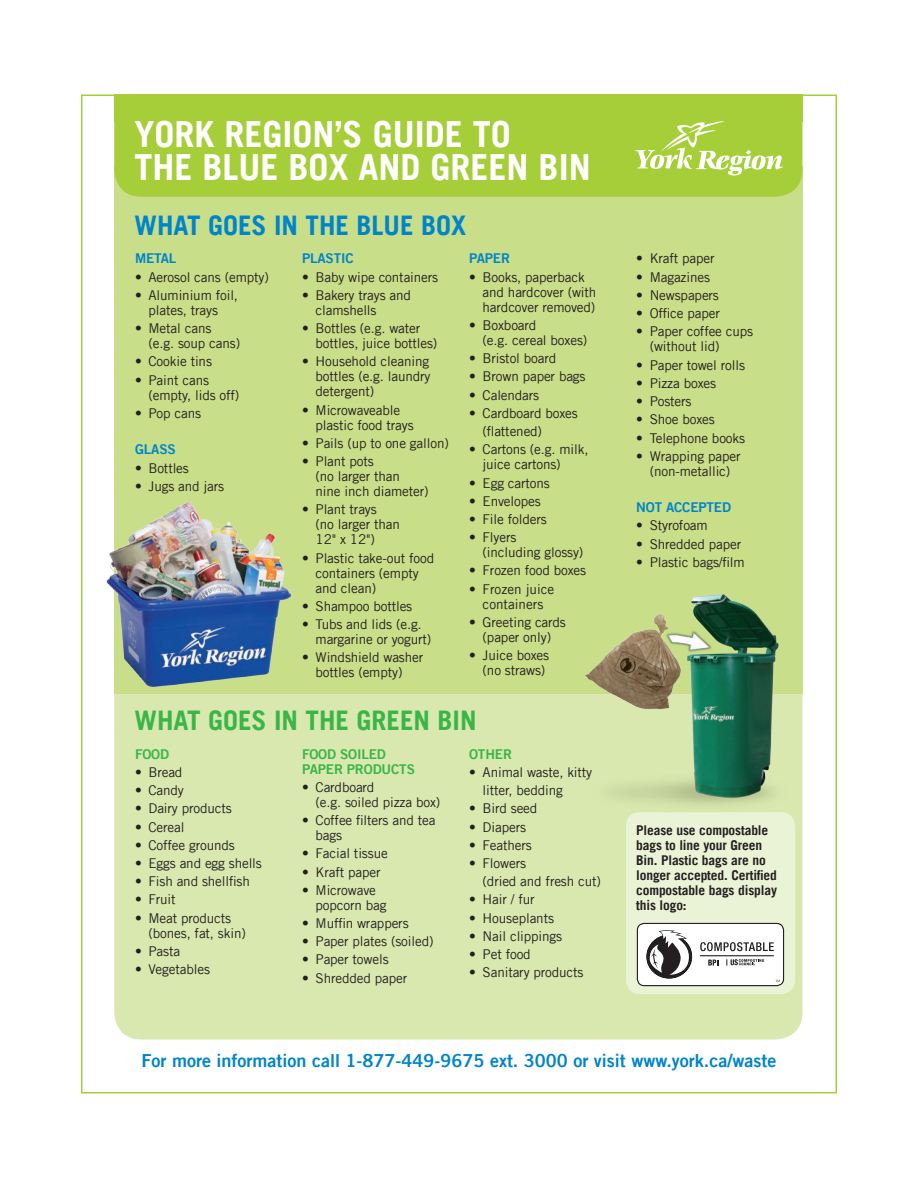
<style>
.page{position:relative;width:918px;height:1188px;background:#fff}
.page>*{position:absolute;margin:0;border:0;box-sizing:border-box;transform-origin:0 0}
.t1{font:700 36px/33px "Trade Gothic LT";color:#fff}
.t2{font:700 27px "Trade Gothic LT";color:#3ab54a}
.t3{font:700 27px "Trade Gothic LT";color:#0084ca}
.t4{font:18px "Trade Gothic LT Bold Two";color:#0084ca}
.t5{font:13.5px/15px "Trade Gothic LT";letter-spacing:-.01em;color:#231f20}
.t6{font:700 13.5px/15px "Trade Gothic LT";letter-spacing:-.01em;color:#231f20}
.t7{font:13.5px "Trade Gothic LT Bold Two";letter-spacing:-.01em;color:#0084ca}
.t8{font:13.5px/15px "Trade Gothic LT Bold Two";letter-spacing:-.01em;color:#3ab54a}
</style>
<div class="page">
<div style="left:114px;top:477px;width:688px;height:563px;background:#d9e8ae;border-radius:27px"></div>
<div style="left:114px;top:166px;width:688px;height:527px;background:#c8de88"></div>
<div style="left:114px;top:96px;width:688px;height:101px;background:#a6ce39;border-radius:27px"></div>
<div style="left:626px;top:812px;width:169px;height:182px;background:#ebf3d6;border-radius:14px"></div>
<svg style="left:637px;top:923px;width:147px;height:63px;background:#d6d6d6"></svg>
<div style="left:637px;top:923px;width:147px;height:63px;border:1px solid #231f20;border-radius:7px"></div>
<img style="left:106px;top:501px;width:186px;height:187px">
<img style="left:581px;top:575px;width:222px;height:244px">
<div style="left:114px;top:94px;width:688px;height:28px;background:#a6ce39"></div>
<svg style="left:635px;top:121px;width:148px;height:54px"></svg>
<p class="t1" style="left:135px;top:118px;width:458px">YORK REGION’S GUIDE TO<br>THE BLUE BOX AND GREEN BIN</p>
<p class="t3" style="left:135px;top:209px;width:333px">WHAT GOES IN THE BLUE BOX</p>
<p class="t7" style="left:135px;top:250px;width:43px">METAL</p>
<p class="t5" style="left:135px;top:269px;width:135px">• Aerosol cans (empty)</p>
<p class="t5" style="left:135px;top:287px;width:105px;text-align:center">• Aluminium foil, plates, trays</p>
<p class="t5" style="left:148px;top:321px;width:93px;text-indent:-14px">• Metal cans (e.g. soup cans)</p>
<p class="t5" style="left:135px;top:354px;width:79px">• Cookie tins</p>
<p class="t5" style="left:148px;top:372px;width:92px;text-indent:-14px">• Paint cans (empty, lids off)</p>
<p class="t5" style="left:135px;top:405px;width:68px">• Pop cans</p>
<p class="t7" style="left:135px;top:441px;width:42px">GLASS</p>
<p class="t5" style="left:135px;top:460px;width:55px">• Bottles</p>
<p class="t5" style="left:135px;top:478px;width:91px">• Jugs and jars</p>
<p class="t7" style="left:302px;top:250px;width:53px">PLASTIC</p>
<p class="t5" style="left:302px;top:269px;width:138px">• Baby wipe containers</p>
<p class="t5" style="left:316px;top:287px;width:97px;text-indent:-14px">• Bakery trays and clamshells</p>
<p class="t5" style="left:316px;top:321px;width:123px;text-indent:-14px">• Bottles (e.g. water bottles, juice bottles)</p>
<p class="t5" style="left:316px;top:354px;width:117px;text-align:justify;text-indent:-14px">• Household cleaning bottles (e.g. laundry detergent)</p>
<p class="t5" style="left:316px;top:402px;width:100px;text-indent:-14px">• Microwaveable plastic food trays</p>
<p class="t5" style="left:302px;top:435px;width:148px">• Pails (up to one gallon)</p>
<p class="t5" style="left:316px;top:454px;width:115px;text-indent:-14px">• Plant pots<br>(no larger than<br>nine inch diameter)</p>
<p class="t5" style="left:316px;top:502px;width:86px;text-indent:-14px">• Plant trays<br>(no larger than<br>12" x 12")</p>
<p class="t5" style="left:316px;top:550px;width:120px;text-indent:-14px">• Plastic take-out food containers (empty and clean)</p>
<p class="t5" style="left:302px;top:598px;width:112px">• Shampoo bottles</p>
<p class="t5" style="left:316px;top:617px;width:117px;text-indent:-14px">• Tubs and lids (e.g. margarine or yogurt)</p>
<p class="t5" style="left:302px;top:650px;width:123px;text-align:center">• Windshield washer bottles (empty)</p>
<p class="t7" style="left:469px;top:250px;width:42px">PAPER</p>
<p class="t5" style="left:483px;top:269px;width:115px;text-indent:-14px">• Books, paperback and hardcover (with hardcover removed)</p>
<p class="t5" style="left:483px;top:317px;width:106px;text-indent:-14px">• Boxboard<br>(e.g. cereal boxes)</p>
<p class="t5" style="left:469px;top:351px;width:89px">• Bristol board</p>
<p class="t5" style="left:469px;top:369px;width:118px">• Brown paper bags</p>
<p class="t5" style="left:469px;top:387px;width:72px">• Calendars</p>
<p class="t5" style="left:469px;top:405px;width:110px">• Cardboard boxes</p>
<p class="t5" style="left:483px;top:424px;width:61px">(flattened)</p>
<p class="t5" style="left:483px;top:442px;width:107px;text-indent:-14px">• Cartons (e.g. milk, juice cartons)</p>
<p class="t5" style="left:469px;top:475px;width:82px">• Egg cartons</p>
<p class="t5" style="left:469px;top:493px;width:73px">• Envelopes</p>
<p class="t5" style="left:469px;top:512px;width:79px">• File folders</p>
<p class="t5" style="left:483px;top:530px;width:102px;text-indent:-14px">• Flyers<br>(including glossy)</p>
<p class="t5" style="left:469px;top:563px;width:119px">• Frozen food boxes</p>
<p class="t5" style="left:469px;top:581px;width:87px;text-align:center">• Frozen juice containers</p>
<p class="t5" style="left:469px;top:614px;width:98px;text-align:center">• Greeting cards (paper only)</p>
<p class="t5" style="left:469px;top:648px;width:82px;text-align:right">• Juice boxes (no straws)</p>
<p class="t2" style="left:135px;top:704px;width:344px">WHAT GOES IN THE GREEN BIN</p>
<p class="t8" style="left:135px;top:746px;width:36px">FOOD</p>
<p class="t5" style="left:135px;top:764px;width:49px">• Bread</p>
<p class="t5" style="left:135px;top:783px;width:50px">• Candy</p>
<p class="t5" style="left:135px;top:801px;width:98px">• Dairy products</p>
<p class="t5" style="left:135px;top:819px;width:51px">• Cereal</p>
<p class="t5" style="left:135px;top:837px;width:101px">• Coffee grounds</p>
<p class="t5" style="left:135px;top:856px;width:128px">• Eggs and egg shells</p>
<p class="t5" style="left:135px;top:874px;width:116px">• Fish and shellfish</p>
<p class="t5" style="left:135px;top:892px;width:42px">• Fruit</p>
<p class="t5" style="left:148px;top:910px;width:99px;text-indent:-14px">• Meat products (bones, fat, skin)</p>
<p class="t5" style="left:135px;top:943px;width:47px">• Pasta</p>
<p class="t5" style="left:135px;top:962px;width:77px">• Vegetables</p>
<p class="t8" style="left:302px;top:746px;width:114px">FOOD SOILED<br>PAPER PRODUCTS</p>
<p class="t5" style="left:316px;top:779px;width:126px;text-indent:-14px">• Cardboard<br>(e.g. soiled pizza box)</p>
<p class="t5" style="left:316px;top:813px;width:121px;text-indent:-14px">• Coffee filters and tea bags</p>
<p class="t5" style="left:302px;top:846px;width:87px">• Facial tissue</p>
<p class="t5" style="left:302px;top:864px;width:80px">• Kraft paper</p>
<p class="t5" style="left:316px;top:882px;width:73px;text-indent:-14px">• Microwave popcorn bag</p>
<p class="t5" style="left:302px;top:916px;width:108px">• Muffin wrappers</p>
<p class="t5" style="left:302px;top:934px;width:133px">• Paper plates (soiled)</p>
<p class="t5" style="left:302px;top:952px;width:88px">• Paper towels</p>
<p class="t5" style="left:302px;top:970px;width:107px">• Shredded paper</p>
<p class="t8" style="left:469px;top:746px;width:44px">OTHER</p>
<p class="t5" style="left:469px;top:764px;width:125px">• Animal waste, kitty</p>
<p class="t5" style="left:483px;top:783px;width:82px">litter, bedding</p>
<p class="t5" style="left:469px;top:801px;width:70px">• Bird seed</p>
<p class="t5" style="left:469px;top:819px;width:58px">• Diapers</p>
<p class="t5" style="left:469px;top:837px;width:64px">• Feathers</p>
<p class="t5" style="left:469px;top:856px;width:58px">• Flowers</p>
<p class="t5" style="left:483px;top:874px;width:120px">(dried and fresh cut)</p>
<p class="t5" style="left:469px;top:892px;width:67px">• Hair / fur</p>
<p class="t5" style="left:469px;top:910px;width:86px">• Houseplants</p>
<p class="t5" style="left:469px;top:928px;width:95px">• Nail clippings</p>
<p class="t5" style="left:469px;top:947px;width:63px">• Pet food</p>
<p class="t5" style="left:469px;top:965px;width:116px">• Sanitary products</p>
<p class="t5" style="left:636px;top:251px;width:80px">• Kraft paper</p>
<p class="t5" style="left:636px;top:269px;width:75px">• Magazines</p>
<p class="t5" style="left:636px;top:287px;width:84px">• Newspapers</p>
<p class="t5" style="left:636px;top:306px;width:85px">• Office paper</p>
<p class="t5" style="left:650px;top:324px;width:105px;text-indent:-14px">• Paper coffee cups (without lid)</p>
<p class="t5" style="left:636px;top:357px;width:110px">• Paper towel rolls</p>
<p class="t5" style="left:636px;top:375px;width:82px">• Pizza boxes</p>
<p class="t5" style="left:636px;top:394px;width:57px">• Posters</p>
<p class="t5" style="left:636px;top:412px;width:80px">• Shoe boxes</p>
<p class="t5" style="left:636px;top:430px;width:111px">• Telephone books</p>
<p class="t5" style="left:636px;top:448px;width:106px;text-align:center">• Wrapping paper (non-metallic)</p>
<p class="t7" style="left:636px;top:499px;width:96px">NOT ACCEPTED</p>
<p class="t5" style="left:636px;top:518px;width:73px">• Styrofoam</p>
<p class="t5" style="left:636px;top:536px;width:107px">• Shredded paper</p>
<p class="t5" style="left:636px;top:554px;width:110px">• Plastic bags/film</p>
<p class="t6" style="left:636px;top:822px;width:142px">Please use compostable bags to line your Green<br>Bin. Plastic bags are no longer accepted. Certified compostable bags display this logo:</p>
<p class="t4" style="left:142px;top:1050px;width:636px">For more information call 1-877-449-9675 ext. 3000 or visit www.york.ca/waste</p>
</div>
